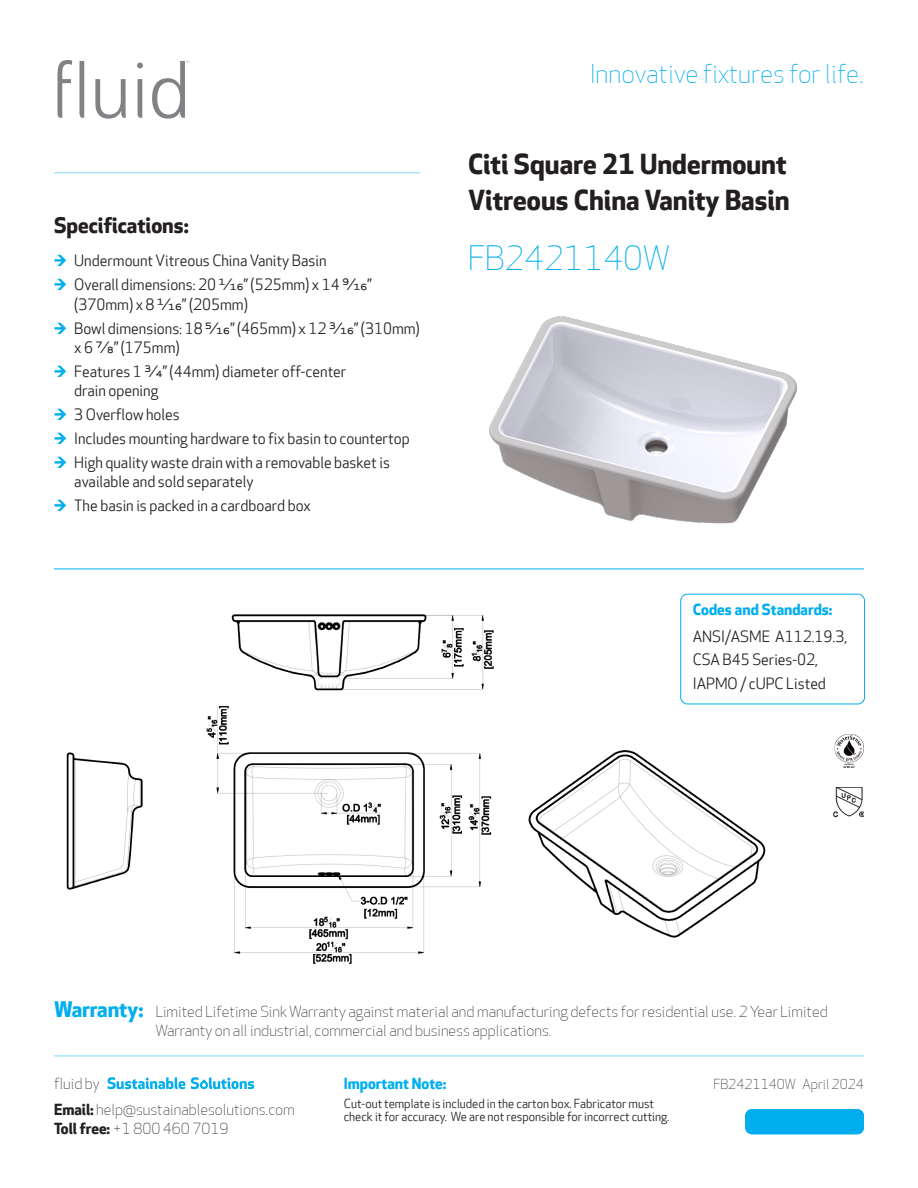
<style>
.page{position:relative;width:918px;height:1188px;background:#fff}
.page>*{position:absolute;margin:0;border:0;box-sizing:border-box;transform-origin:0 0}
.Product{font:300 33px "Apex New";color:#00aeef}
.Product_Name__H1{font:700 27px/36px "Apex New";color:#231f20}
.t1{font:300 25.5px "Apex New";color:#00aeef}
.bullet_headings__H2{font:700 21px "Apex New";color:#231f20}
.bullet_headings__H2-2{font:700 21px "Apex New";color:#00aeef}
.body{font:15px/19.5px "Apex New";color:#231f20}
.body-2{font:300 15px/26.2px "Apex New";color:#231f20}
.bullet_headings__H2-3{font:700 15px "Apex New";color:#00aeef}
.Date{font:300 13.5px "Apex New";color:#231f20}
.body-3{font:12px/13.5px "Apex New";color:#231f20}
.s1{font-weight:700;color:#00aeef}
.s2{font-weight:700}
</style>
<div class="page">
<svg style="left:57px;top:60px;width:15px;height:58px"></svg>
<svg style="left:79px;top:61px;width:5px;height:57px"></svg>
<svg style="left:95px;top:79px;width:31px;height:40px"></svg>
<svg style="left:138px;top:79px;width:4px;height:39px"></svg>
<svg style="left:137px;top:63px;width:6px;height:5px"></svg>
<svg style="left:152px;top:61px;width:37px;height:58px"></svg>
<hr style="left:54px;top:1056px;width:810px;height:1px;background:#00aeef">
<hr style="left:54px;top:173px;width:366px;height:1px;background:#00aeef">
<svg style="left:108px;top:1077px;width:146px;height:12px"></svg>
<div style="left:745px;top:1109px;width:119px;height:25px;background:#00aeef;border-radius:7px"></div>
<img style="left:489px;top:316px;width:308px;height:208px">
<img style="left:66px;top:614px;width:428px;height:350px">
<hr style="left:54px;top:569px;width:810px;height:1px;background:#00aeef">
<div style="left:681px;top:594px;width:184px;height:110px;border:1px solid #00aeef;border-radius:7px"></div>
<img style="left:834px;top:787px;width:30px;height:31px">
<img style="left:834px;top:734px;width:29px;height:34px">
<img style="left:528px;top:750px;width:238px;height:188px">
<p class="bullet_headings__H2" style="left:54px;top:213px;width:136px">Specifications:</p>
<p class="body" style="left:54px;top:252px;width:274px"><span class="s1">→</span> Undermount Vitreous China Vanity Basin</p>
<p class="body" style="left:74px;top:276px;width:299px;text-indent:-20px"><span class="s1">→</span> Overall dimensions: 20 1/16” (525mm) x 14 9/16” (370mm) x 8 1/16” (205mm)</p>
<p class="body" style="left:74px;top:319px;width:347px;text-indent:-20px"><span class="s1">→</span> Bowl dimensions: 18 5/16” (465mm) x 12 3/16” (310mm) x 6 7/8” (175mm)</p>
<p class="body" style="left:74px;top:362px;width:274px;text-indent:-20px"><span class="s1">→</span> Features 1 3/4” (44mm) diameter off-center drain opening</p>
<p class="body" style="left:54px;top:406px;width:127px"><span class="s1">→</span> 3 Overflow holes</p>
<p class="body" style="left:54px;top:429px;width:357px"><span class="s1">→</span> Includes mounting hardware to fix basin to countertop</p>
<p class="body" style="left:74px;top:453px;width:317px;text-indent:-20px"><span class="s1">→</span> High quality waste drain with a removable basket is available and sold separately</p>
<p class="body" style="left:54px;top:497px;width:258px"><span class="s1">→</span> The basin is packed in a cardboard box</p>
<h3 class="t1" style="left:590px;top:60px;width:275px">Innovative fixtures for life.</h3>
<p class="Product_Name__H1" style="left:468px;top:147px;width:323px">Citi Square 21 Undermount<br>Vitreous China Vanity Basin</p>
<p class="Product" style="left:468px;top:240px;width:203px">FB2421140W</p>
<p class="bullet_headings__H2-3" style="left:693px;top:601px;width:141px">Codes and Standards:</p>
<p class="body" style="left:693px;top:627px;width:156px">ANSI/ASME A112.19.3,</p>
<p class="body" style="left:693px;top:651px;width:127px">CSA B45 Series-02,</p>
<p class="body" style="left:693px;top:675px;width:135px">IAPMO / cUPC Listed</p>
<p class="bullet_headings__H2-2" style="left:54px;top:997px;width:91px">Warranty:</p>
<p class="body-2" style="left:156px;top:1002px;width:674px;line-height:19.5px">Limited Lifetime Sink Warranty against material and manufacturing defects for residential use. 2 Year Limited<br>Warranty on all industrial, commercial and business applications.</p>
<p class="body-2" style="left:54px;top:1071px;width:242px">fluid by<br><span class="s2">Email:</span> help@sustainablesolutions.com</p>
<p class="body-2" style="left:54px;top:1116px;width:176px"><span class="s2">Toll free:</span> +1 800 460 7019</p>
<p class="bullet_headings__H2-3" style="left:344px;top:1075px;width:104px">Important Note:</p>
<p class="body-3" style="left:344px;top:1097px;width:327px">Cut-out template is included in the carton box. Fabricator must check it for accuracy. We are not responsible for incorrect cutting.</p>
<p class="Date" style="left:713px;top:1076px;width:152px">FB2421140W April 2024</p>
</div>
